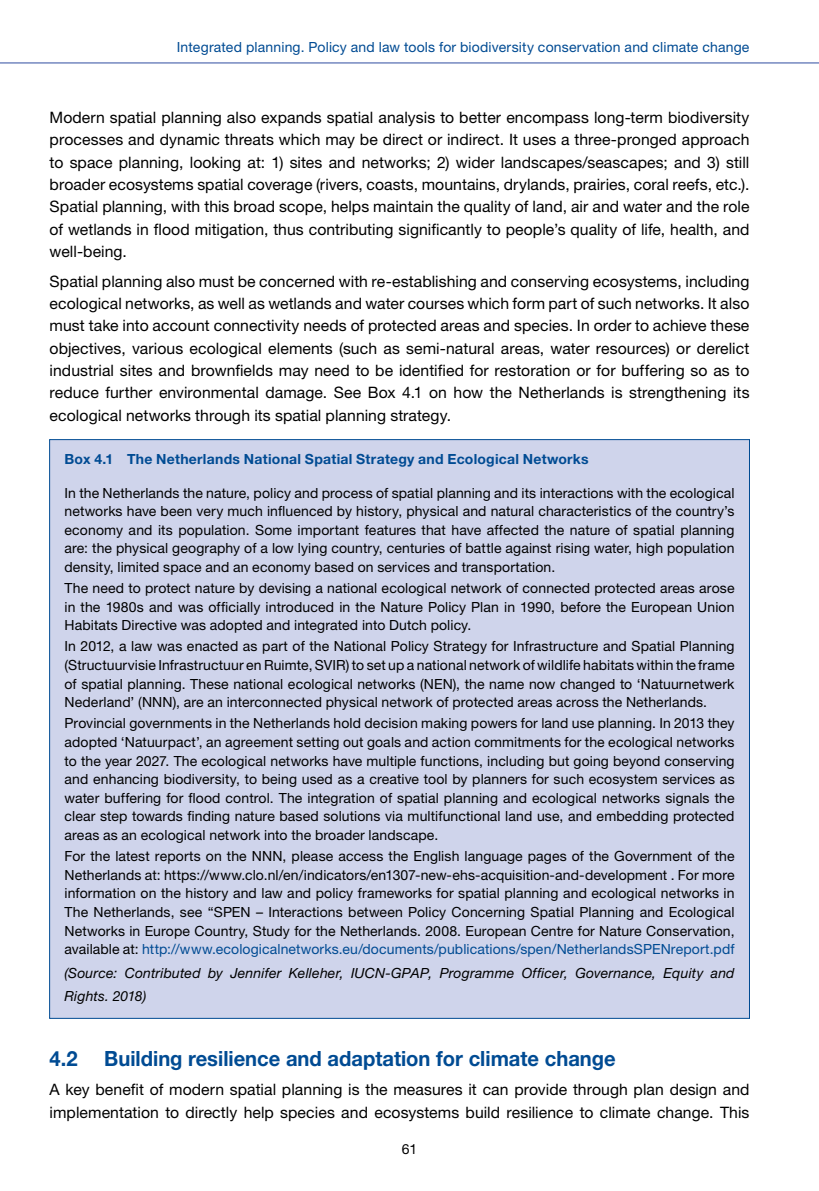
<style>
.page{position:relative;width:819px;height:1191px;background:#fff}
.page>*{position:absolute;margin:0;border:0;box-sizing:border-box;transform-origin:0 0}
.Haupttitel_2_Tabulat{font:700 21px "Helvetica Neue LT Std";color:#004b93;scale:.96 1}
.Text-Normal{font:15.75px/22.4px "Helvetica Neue LT Std";letter-spacing:.005em;color:#000;text-align:justify}
.Box_Text_Kopie{font:14px/18.6px "Helvetica Neue LT Std";letter-spacing:.01em;color:#000;text-align:justify}
.Box_Text_Kursiv{font:italic 14px/22.4px "Helvetica Neue LT Std";letter-spacing:.01em;color:#000}
.t1{font:14px "Helvetica Neue LT Std";letter-spacing:.015em;color:#004b93}
.Box_Header{font:700 14px "Helvetica Neue LT Std";letter-spacing:.015em;color:#004b93}
.s1{color:#004b93}
</style>
<div class="page">
<hr style="left:0;top:62px;width:819px;height:2px;background:#8899c9">
<div style="left:49px;top:439px;width:700px;height:579px;background:#cfd4eb;border:1px solid #004b93"></div>
<p class="t1" style="left:177px;top:39px;width:574px">Integrated planning. Policy and law tools for biodiversity conservation and climate change</p>
<p class="Text-Normal" style="left:50px;top:106px;width:701px">Modern spatial planning also expands spatial analysis to better encompass long-term biodiversity processes and dynamic threats which may be direct or indirect. It uses a three-pronged approach to space planning, looking at: 1) sites and networks; 2) wider landscapes/seascapes; and 3) still broader ecosystems spatial coverage (rivers, coasts, mountains, drylands, prairies, coral reefs, etc.).<br>Spatial planning, with this broad scope, helps maintain the quality of land, air and water and the role of wetlands in flood mitigation, thus contributing significantly to people’s quality of life, health, and well-being.</p>
<p class="Text-Normal" style="left:50px;top:270px;width:701px">Spatial planning also must be concerned with re-establishing and conserving ecosystems, including ecological networks, as well as wetlands and water courses which form part of such networks. It also must take into account connectivity needs of protected areas and species. In order to achieve these objectives, various ecological elements (such as semi-natural areas, water resources) or derelict industrial sites and brownfields may need to be identified for restoration or for buffering so as to reduce further environmental damage. See Box 4.1 on how the Netherlands is strengthening its ecological networks through its spatial planning strategy.</p>
<p class="Box_Header" style="left:64px;top:450px;width:525px">Box 4.1 The Netherlands National Spatial Strategy and Ecological Networks</p>
<p class="Box_Text_Kopie" style="left:64px;top:483px;width:671px">In the Netherlands the nature, policy and process of spatial planning and its interactions with the ecological networks have been very much influenced by history, physical and natural characteristics of the country’s economy and its population. Some important features that have affected the nature of spatial planning are: the physical geography of a low lying country, centuries of battle against rising water, high population density, limited space and an economy based on services and transportation.</p>
<p class="Box_Text_Kopie" style="left:64px;top:578px;width:671px">The need to protect nature by devising a national ecological network of connected protected areas arose in the 1980s and was officially introduced in the Nature Policy Plan in 1990, before the European Union Habitats Directive was adopted and integrated into Dutch policy.</p>
<p class="Box_Text_Kopie" style="left:64px;top:637px;width:671px">In 2012, a law was enacted as part of the National Policy Strategy for Infrastructure and Spatial Planning (Structuurvisie Infrastructuur en Ruimte, SVIR) to set up a national network of wildlife habitats within the frame of spatial planning. These national ecological networks (NEN), the name now changed to ‘Natuurnetwerk Nederland’ (NNN), are an interconnected physical network of protected areas across the Netherlands.</p>
<p class="Box_Text_Kopie" style="left:64px;top:714px;width:671px">Provincial governments in the Netherlands hold decision making powers for land use planning. In 2013 they adopted ‘Natuurpact’, an agreement setting out goals and action commitments for the ecological networks to the year 2027. The ecological networks have multiple functions, including but going beyond conserving and enhancing biodiversity, to being used as a creative tool by planners for such ecosystem services as water buffering for flood control. The integration of spatial planning and ecological networks signals the clear step towards finding nature based solutions via multifunctional land use, and embedding protected areas as an ecological network into the broader landscape.</p>
<p class="Box_Text_Kopie" style="left:64px;top:846px;width:671px">For the latest reports on the NNN, please access the English language pages of the Government of the Netherlands at: https://www.clo.nl/en/indicators/en1307-new-ehs-acquisition-and-development . For more information on the history and law and policy frameworks for spatial planning and ecological networks in The Netherlands, see “SPEN – Interactions between Policy Concerning Spatial Planning and Ecological Networks in Europe Country, Study for the Netherlands. 2008. European Centre for Nature Conservation, available at: <span class="s1">http://www.ecologicalnetworks.eu/documents/publications/spen/NetherlandsSPENreport.pdf</span></p>
<p class="Box_Text_Kursiv" style="left:64px;top:962px;width:671px">(Source: Contributed by Jennifer Kelleher, IUCN-GPAP, Programme Officer, Governance, Equity and<br>Rights. 2018)</p>
<p class="Haupttitel_2_Tabulat" style="left:50px;top:1045px;width:31px">4.2</p>
<p class="Haupttitel_2_Tabulat" style="left:104px;top:1045px;width:534px">Building resilience and adaptation for climate change</p>
<p class="Text-Normal" style="left:50px;top:1078px;width:701px">A key benefit of modern spatial planning is the measures it can provide through plan design and implementation to directly help species and ecosystems build resilience to climate change. This</p>
<p class="Box_Text_Kopie" style="left:402px;top:1139px;width:17px">61</p>
</div>
